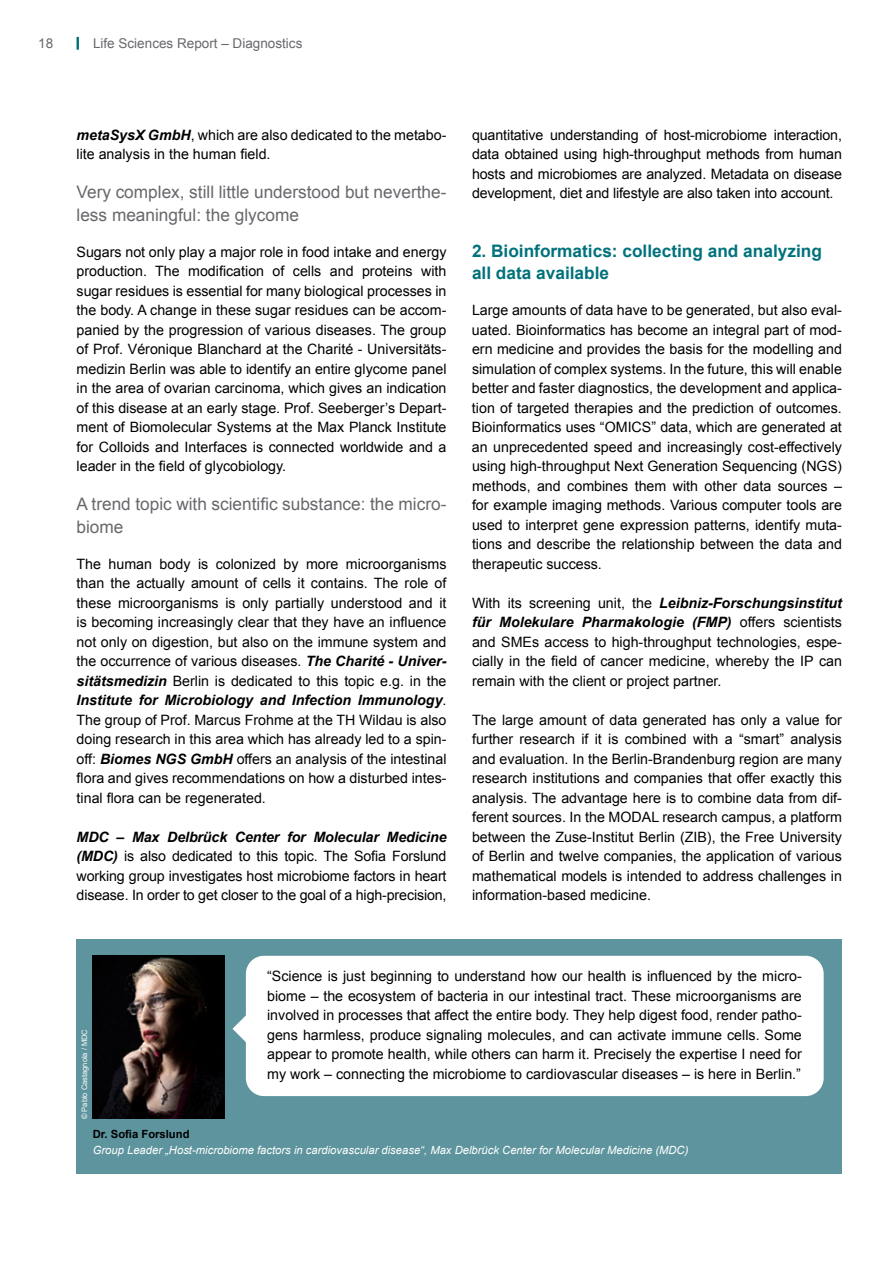
<style>
.page{position:relative;width:893px;height:1263px;background:#fff}
.page>*{position:absolute;margin:0;border:0;box-sizing:border-box;transform-origin:0 0}
.t1{font:17.25px/22.5px "Arial";color:#68676c}
.t2{font:700 17.25px/22.5px "Arial";color:#00727b}
.t3{font:14.25px/19.5px "Arial";color:#000;text-align:justify}
.t4{font:13.5px "Arial";color:#68676c}
.t5{font:italic 11.25px "Arial";color:#fff}
.t6{font:700 11.25px "Arial";color:#000}
.t7{font:7.5px "Arial";color:#fff}
.s1{font-weight:700;font-style:italic}
</style>
<div class="page">
<svg style="left:77px;top:37px;width:2px;height:13px"></svg>
<div style="left:77px;top:939px;width:765px;height:235px;background:#5d949d"></div>
<div style="left:246px;top:956px;width:578px;height:140px;background:#fff;border-radius:18px"></div>
<svg style="left:232px;top:1015px;width:14px;height:27px"></svg>
<img style="left:93px;top:955px;width:132px;height:163px">
<p class="t4" style="left:38px;top:35px;width:17px">18</p>
<p class="t4" style="left:93px;top:35px;width:211px">Life Sciences Report – Diagnostics</p>
<p class="t3" style="left:77px;top:125px;width:371px"><span class="s1">metaSysX GmbH</span>, which are also dedicated to the metabo&shy;lite analysis in the human field.</p>
<p class="t1" style="left:77px;top:181px;width:371px">Very complex, still little understood but neverthe&shy;less meaningful: the glycome</p>
<p class="t3" style="left:77px;top:242px;width:372px">Sugars not only play a major role in food intake and energy production. The modification of cells and proteins with sugar residues is essential for many biological processes in the body. A change in these sugar residues can be accom&shy;panied by the progression of various diseases. The group of Prof. Véronique Blanchard at the Charité - Universitäts&shy;medizin Berlin was able to identify an entire glycome panel in the area of ovarian carcinoma, which gives an indication of this disease at an early stage. Prof. Seeberger’s Depart&shy;ment of Biomolecular Systems at the Max Planck Institute for Colloids and Interfaces is connected worldwide and a leader in the field of glycobiology.</p>
<p class="t1" style="left:77px;top:493px;width:371px">A trend topic with scientific substance: the micro&shy;biome</p>
<p class="t3" style="left:77px;top:554px;width:372px">The human body is colonized by more microorganisms than the actually amount of cells it contains. The role of these microorganisms is only partially understood and it is becoming increasingly clear that they have an influence not only on digestion, but also on the immune system and the occurrence of various diseases. <span class="s1">The Charité - Univer&shy;sitätsmedizin</span> Berlin is dedicated to this topic e.g. in the <span class="s1">Institute for Microbiology and Infection Immunology</span>.<br>The group of Prof. Marcus Frohme at the TH Wildau is also doing research in this area which has already led to a spin&shy;off: <span class="s1">Biomes NGS GmbH</span> offers an analysis of the intestinal flora and gives recommendations on how a disturbed intes&shy;tinal flora can be regenerated.</p>
<p class="t3" style="left:77px;top:827px;width:371px"><span class="s1">MDC – Max Delbrück Center for Molecular Medicine (MDC)</span> is also dedicated to this topic. The Sofia Forslund working group investigates host microbiome factors in heart disease. In order to get closer to the goal of a high-precision,</p>
<p class="t3" style="left:472px;top:125px;width:371px">quantitative understanding of host-microbiome interaction, data obtained using high-throughput methods from human hosts and microbiomes are analyzed. Metadata on disease development, diet and lifestyle are also taken into account.</p>
<p class="t2" style="left:472px;top:240px;width:351px">2. Bioinformatics: collecting and analyzing all data available</p>
<p class="t3" style="left:472px;top:301px;width:371px">Large amounts of data have to be generated, but also eval&shy;uated. Bioinformatics has become an integral part of mod&shy;ern medicine and provides the basis for the modelling and simulation of complex systems. In the future, this will enable better and faster diagnostics, the development and applica&shy;tion of targeted therapies and the prediction of outcomes.<br>Bioinformatics uses “OMICS” data, which are generated at an unprecedented speed and increasingly cost-effectively using high-throughput Next Generation Sequencing (NGS) methods, and combines them with other data sources – for example imaging methods. Various computer tools are used to interpret gene expression patterns, identify muta&shy;tions and describe the relationship between the data and therapeutic success.</p>
<p class="t3" style="left:472px;top:593px;width:371px">With its screening unit, the <span class="s1">Leibniz-Forschungsinstitut für Molekulare Pharmakologie (FMP)</span> offers scientists and SMEs access to high-throughput technologies, espe&shy;cially in the field of cancer medicine, whereby the IP can remain with the client or project partner.</p>
<p class="t3" style="left:472px;top:710px;width:371px">The large amount of data generated has only a value for further research if it is combined with a “smart” analysis and evaluation. In the Berlin-Brandenburg region are many research institutions and companies that offer exactly this analysis. The advantage here is to combine data from dif&shy;ferent sources. In the MODAL research campus, a platform between the Zuse-Institut Berlin (ZIB), the Free University of Berlin and twelve companies, the application of various mathematical models is intended to address challenges in information-based medicine.</p>
<p class="t7" style="left:80px;top:1119px;width:92px;rotate:-90deg">© Pablo Castagnola / MDC</p>
<p class="t3" style="left:267px;top:966px;width:536px">“Science is just beginning to understand how our health is influenced by the micro&shy;biome – the ecosystem of bacteria in our intestinal tract. These microorganisms are involved in processes that affect the entire body. They help digest food, render patho&shy;gens harmless, produce signaling molecules, and can activate immune cells. Some appear to promote health, while others can harm it. Precisely the expertise I need for my work – connecting the microbiome to cardiovascular diseases – is here in Berlin.”</p>
<p class="t6" style="left:93px;top:1126px;width:98px">Dr. Sofia Forslund</p>
<p class="t5" style="left:93px;top:1143px;width:597px">Group Leader „Host-microbiome factors in cardiovascular disease“, Max Delbrück Center for Molecular Medicine (MDC)</p>
</div>
